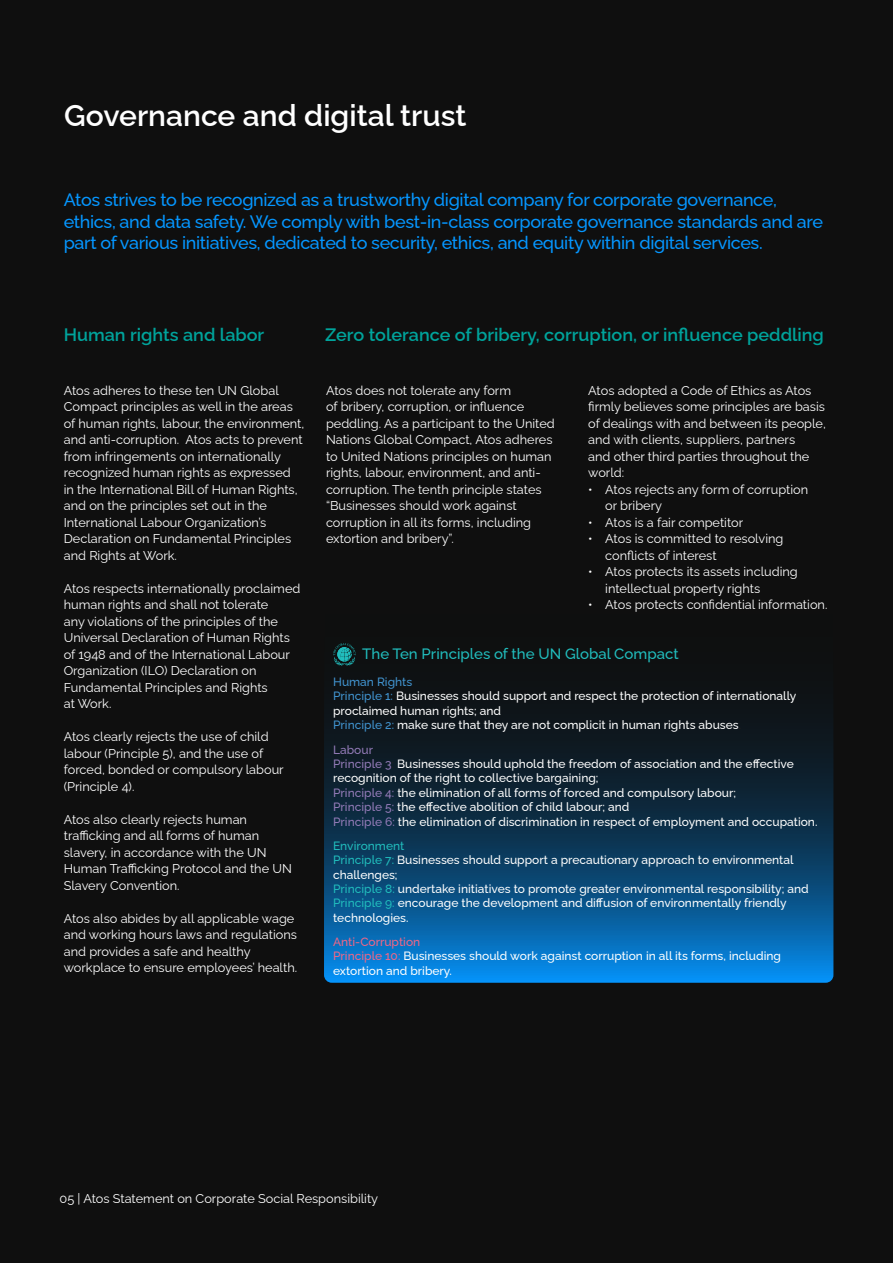
<style>
.page{position:relative;width:893px;height:1263px;background:#0f0f0f}
.page>*{position:absolute;margin:0;border:0;box-sizing:border-box;transform-origin:0 0}
.H1_-_Raleway_SemiBol{font:600 30px "Raleway";color:#fff}
.Intro_text_-_Raleway{font:500 18px/21.6px "Raleway";letter-spacing:-.02em;color:#0596ff}
.Title_H2_-_Raleway_S{font:600 18px "Raleway";color:#00a39b}
.t1{font:500 15px "Raleway";color:#21bdbd}
.Body_copy{font:12.75px/16.5px "Raleway";color:#fff}
.t2{font:500 12px/14.4px "Raleway";color:#fff}
.s1{color:#4194d0}
.s2{color:#231f20}
.s3{color:#937bb8}
.s4{color:#21bdbd}
.s5{color:#f16687}
</style>
<div class="page">
<svg style="left:324px;top:560px;width:509px;height:423px"></svg>
<svg style="left:333px;top:643px;width:23px;height:23px"></svg>
<h1 class="H1_-_Raleway_SemiBol" style="left:64px;top:92px;width:404px">Governance and digital trust</h1>
<p class="Intro_text_-_Raleway" style="left:64px;top:187px;width:761px">Atos strives to be recognized as a trustworthy digital company for corporate governance, ethics, and data safety. We comply with best-in-class corporate governance standards and are part of various initiatives, dedicated to security, ethics, and equity within digital services.</p>
<h2 class="Title_H2_-_Raleway_S" style="left:64px;top:320px;width:202px">Human rights and labor</h2>
<h2 class="Title_H2_-_Raleway_S" style="left:325px;top:320px;width:500px">Zero tolerance of bribery, corruption, or influence peddling</h2>
<p class="Body_copy" style="left:64px;top:381px;width:242px">Atos adheres to these ten UN Global Compact principles as well in the areas of human rights, labour, the environment, and anti-corruption. Atos acts to prevent from infringements on internationally recognized human rights as expressed<br>in the International Bill of Human Rights, and on the principles set out in the International Labour Organization’s Declaration on Fundamental Principles and Rights at Work.</p>
<p class="Body_copy" style="left:64px;top:579px;width:238px">Atos respects internationally proclaimed human rights and shall not tolerate<br>any violations of the principles of the Universal Declaration of Human Rights of 1948 and of the International Labour Organization (ILO) Declaration on Fundamental Principles and Rights<br>at Work.</p>
<p class="Body_copy" style="left:64px;top:727px;width:221px">Atos clearly rejects the use of child labour (Principle 5), and the use of forced, bonded or compulsory labour (Principle 4).</p>
<p class="Body_copy" style="left:64px;top:810px;width:230px">Atos also clearly rejects human trafficking and all forms of human slavery, in accordance with the UN<br>Human Trafficking Protocol and the UN<br>Slavery Convention.</p>
<p class="Body_copy" style="left:64px;top:909px;width:235px">Atos also abides by all applicable wage and working hours laws and regulations and provides a safe and healthy workplace to ensure employees’ health.</p>
<p class="Body_copy" style="left:326px;top:381px;width:230px">Atos does not tolerate any form<br>of bribery, corruption, or influence peddling. As a participant to the United Nations Global Compact, Atos adheres to United Nations principles on human rights, labour, environment, and anti&shy;corruption. The tenth principle states “Businesses should work against corruption in all its forms, including extortion and bribery”.</p>
<p class="Body_copy" style="left:588px;top:381px;width:239px">Atos adopted a Code of Ethics as Atos firmly believes some principles are basis of dealings with and between its people, and with clients, suppliers, partners</p>
<p class="Body_copy" style="left:588px;top:447px;width:223px">and other third parties throughout the world:</p>
<p class="Body_copy" style="left:605px;top:480px;width:204px;text-indent:-17px">• Atos rejects any form of corruption or bribery</p>
<p class="Body_copy" style="left:588px;top:513px;width:157px">• Atos is a fair competitor</p>
<p class="Body_copy" style="left:605px;top:529px;width:180px;text-indent:-17px">• Atos is committed to resolving conflicts of interest</p>
<p class="Body_copy" style="left:605px;top:562px;width:194px;text-indent:-17px">• Atos protects its assets including intellectual property rights</p>
<p class="Body_copy" style="left:588px;top:595px;width:241px">• Atos protects confidential information.</p>
<p class="t1" style="left:362px;top:642px;width:318px">The Ten Principles of the UN Global Compact</p>
<p class="t2" style="left:333px;top:673px;width:465px"><span class="s1">Human Rights<br>Principle 1:</span> Businesses should support and respect the protection of internationally proclaimed human rights; and<br><span class="s1">Principle 2:</span> make sure that they are not complicit in human rights abuses<span class="s2">.</span></p>
<p class="t2" style="left:333px;top:741px;width:486px"><span class="s3">Labour<br>Principle 3</span><span class="s2">:</span> Businesses should uphold the freedom of association and the effective recognition of the right to collective bargaining;<br><span class="s3">Principle 4:</span> the elimination of all forms of forced and compulsory labour;<br><span class="s3">Principle 5:</span> the effective abolition of child labour; and<br><span class="s3">Principle 6:</span> the elimination of discrimination in respect of employment and occupation.</p>
<p class="t2" style="left:333px;top:837px;width:477px"><span class="s4">Environment<br>Principle 7:</span> Businesses should support a precautionary approach to environmental challenges;<br><span class="s4">Principle 8:</span> undertake initiatives to promote greater environmental responsibility; and <span class="s4">Principle 9:</span> encourage the development and diffusion of environmentally friendly technologies.</p>
<p class="t2" style="left:333px;top:933px;width:449px"><span class="s5">Anti-Corruption<br>Principle 10:</span> Businesses should work against corruption in all its forms, including extortion and bribery.</p>
<p class="Body_copy" style="left:60px;top:1189px;width:320px">05 | Atos Statement on Corporate Social Responsibility</p>
</div>
